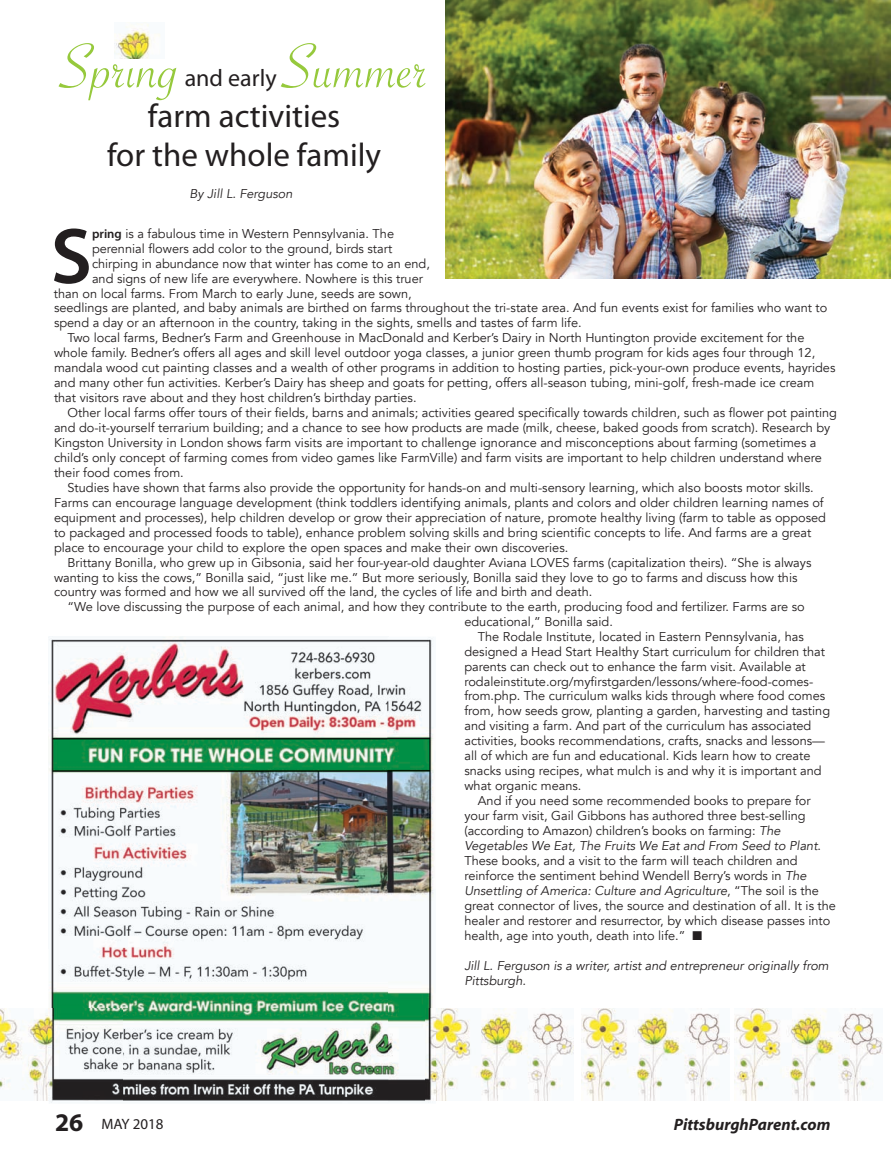
<style>
.page{position:relative;width:891px;height:1161px;background:#fff}
.page>*{position:absolute;margin:0;border:0;box-sizing:border-box;transform-origin:0 0}
.t1{font:600 79.5px "Myriad Pro";color:#231f20}
.t2{font:67.5px "Savoye Let Plain";color:#96c93c}
.t3{font:33px/39.6px "Myriad Pro";color:#231f20;text-align:center}
.t4{font:24px "Myriad Pro";color:#231f20}
.t5{font:italic 700 16.5px "Myriad";color:#231f20}
.t6{font:15px "Myriad Pro";color:#231f20}
.t7{font:12.75px "Avenir";color:#231f20}
.t8{font:italic 12.75px/15px "Avenir";color:#231f20}
.s1{font-family:"Myriad Pro";font-weight:600}
.s2{font-style:italic}
.s3{font-style:normal}
.s4{font-weight:700;font-size:25.5px}
</style>
<div class="page">
<img style="left:446px;top:0;width:445px;height:278px">
<img style="left:115px;top:24px;width:45px;height:19px">
<img style="left:114px;top:43px;width:37px;height:16px">
<img style="left:436px;top:1009px;width:137px;height:91px">
<img style="left:582px;top:1009px;width:148px;height:91px">
<img style="left:735px;top:1009px;width:148px;height:91px">
<img style="left:0;top:1009px;width:49px;height:91px">
<img style="left:49px;top:637px;width:387px;height:466px">
<h2 class="t2" style="left:59px;top:23px;width:121px">Spring</h2>
<h2 class="t2" style="left:282px;top:23px;width:149px">Summer</h2>
<h3 class="t3" style="left:107px;top:95px;width:276px">farm activities<br>for the whole family</h3>
<h3 class="t4" style="left:185px;top:63px;width:94px">and early</h3>
<p class="t8" style="left:189px;top:186px;width:105px">By Jill L. Ferguson</p>
<h1 class="t1" style="left:51px;top:206px;width:43px">S</h1>
<p class="t7" style="left:92px;top:226px;width:304px"><span class="s1">pring</span> is a fabulous time in Western Pennsylvania. The</p>
<p class="t7" style="left:92px;top:241px;width:302px">perennial flowers add color to the ground, birds start</p>
<p class="t7" style="left:92px;top:256px;width:339px">chirping in abundance now that winter has come to an end,</p>
<p class="t7" style="left:92px;top:271px;width:333px">and signs of new life are everywhere. Nowhere is this truer</p>
<p class="t7" style="left:54px;top:286px;width:359px">than on local farms. From March to early June, seeds are sown,</p>
<p class="t7" style="left:54px;top:300px;width:775px">seedlings are planted, and baby animals are birthed on farms throughout the tri-state area. And fun events exist for families who want to</p>
<p class="t7" style="left:54px;top:315px;width:529px">spend a day or an afternoon in the country, taking in the sights, smells and tastes of farm life.</p>
<p class="t7" style="left:68px;top:330px;width:738px">Two local farms, Bedner’s Farm and Greenhouse in MacDonald and Kerber’s Dairy in North Huntington provide excitement for the</p>
<p class="t7" style="left:54px;top:345px;width:763px">whole family. Bedner’s offers all ages and skill level outdoor yoga classes, a junior green thumb program for kids ages four through 12,</p>
<p class="t7" style="left:54px;top:360px;width:783px">mandala wood cut painting classes and a wealth of other programs in addition to hosting parties, pick-your-own produce events, hayrides</p>
<p class="t7" style="left:54px;top:375px;width:762px">and many other fun activities. Kerber’s Dairy has sheep and goats for petting, offers all-season tubing, mini-golf, fresh-made ice cream</p>
<p class="t7" style="left:54px;top:390px;width:364px">that visitors rave about and they host children’s birthday parties.</p>
<p class="t7" style="left:68px;top:405px;width:771px">Other local farms offer tours of their fields, barns and animals; activities geared specifically towards children, such as flower pot painting</p>
<p class="t7" style="left:54px;top:420px;width:778px">and do-it-yourself terrarium building; and a chance to see how products are made (milk, cheese, baked goods from scratch). Research by</p>
<p class="t7" style="left:54px;top:435px;width:764px">Kingston University in London shows farm visits are important to challenge ignorance and misconceptions about farming (sometimes a</p>
<p class="t7" style="left:54px;top:450px;width:769px">child’s only concept of farming comes from video games like FarmVille) and farm visits are important to help children understand where</p>
<p class="t7" style="left:54px;top:465px;width:131px">their food comes from.</p>
<p class="t7" style="left:68px;top:480px;width:748px">Studies have shown that farms also provide the opportunity for hands-on and multi-sensory learning, which also boosts motor skills.</p>
<p class="t7" style="left:54px;top:495px;width:771px">Farms can encourage language development (think toddlers identifying animals, plants and colors and older children learning names of</p>
<p class="t7" style="left:54px;top:510px;width:774px">equipment and processes), help children develop or grow their appreciation of nature, promote healthy living (farm to table as opposed</p>
<p class="t7" style="left:54px;top:525px;width:759px">to packaged and processed foods to table), enhance problem solving skills and bring scientific concepts to life. And farms are a great</p>
<p class="t7" style="left:54px;top:540px;width:516px">place to encourage your child to explore the open spaces and make their own discoveries.</p>
<p class="t7" style="left:68px;top:555px;width:745px">Brittany Bonilla, who grew up in Gibsonia, said her four-year-old daughter Aviana LOVES farms (capitalization theirs). “She is always</p>
<p class="t7" style="left:54px;top:570px;width:745px">wanting to kiss the cows,” Bonilla said, “just like me.” But more seriously, Bonilla said they love to go to farms and discuss how this</p>
<p class="t7" style="left:54px;top:585px;width:540px">country was formed and how we all survived off the land, the cycles of life and birth and death.</p>
<p class="t7" style="left:68px;top:600px;width:739px">“We love discussing the purpose of each animal, and how they contribute to the earth, producing food and fertilizer. Farms are so</p>
<p class="t7" style="left:464px;top:614px;width:150px">educational,” Bonilla said.</p>
<p class="t7" style="left:478px;top:629px;width:327px">The Rodale Institute, located in Eastern Pennsylvania, has</p>
<p class="t7" style="left:464px;top:644px;width:362px">designed a Head Start Healthy Start curriculum for children that</p>
<p class="t7" style="left:464px;top:659px;width:343px">parents can check out to enhance the farm visit. Available at</p>
<p class="t7" style="left:464px;top:674px;width:350px">rodaleinstitute.org/myfirstgarden/lessons/where-food-comes-</p>
<p class="t7" style="left:464px;top:689px;width:362px">from.php. The curriculum walks kids through where food comes</p>
<p class="t7" style="left:464px;top:704px;width:367px">from, how seeds grow, planting a garden, harvesting and tasting</p>
<p class="t7" style="left:464px;top:719px;width:349px">and visiting a farm. And part of the curriculum has associated</p>
<p class="t7" style="left:464px;top:733px;width:362px">activities, books recommendations, crafts, snacks and lessons—</p>
<p class="t7" style="left:464px;top:748px;width:348px">all of which are fun and educational. Kids learn how to create</p>
<p class="t7" style="left:464px;top:763px;width:359px">snacks using recipes, what mulch is and why it is important and</p>
<p class="t7" style="left:464px;top:778px;width:119px">what organic means.</p>
<p class="t7" style="left:478px;top:793px;width:334px">And if you need some recommended books to prepare for</p>
<p class="t7" style="left:464px;top:808px;width:343px">your farm visit, Gail Gibbons has authored three best-selling</p>
<p class="t7" style="left:464px;top:823px;width:318px">(according to Amazon) children’s books on farming: <span class="s2">The</span></p>
<p class="t8" style="left:464px;top:839px;width:358px">Vegetables We Eat, The Fruits We Eat and From Seed to Plant<span class="s3">.</span></p>
<p class="t7" style="left:464px;top:853px;width:335px">These books, and a visit to the farm will teach children and</p>
<p class="t7" style="left:464px;top:868px;width:344px">reinforce the sentiment behind Wendell Berry’s words in <span class="s2">The</span></p>
<p class="t8" style="left:464px;top:884px;width:356px">Unsettling of America: Culture and Agriculture<span class="s3">, “The soil is the</span></p>
<p class="t7" style="left:464px;top:898px;width:373px">great connector of lives, the source and destination of all. It is the</p>
<p class="t7" style="left:464px;top:913px;width:367px">healer and restorer and resurrector, by which disease passes into</p>
<p class="t7" style="left:464px;top:928px;width:239px">health, age into youth, death into life.” ■</p>
<p class="t8" style="left:464px;top:959px;width:366px">Jill L. Ferguson is a writer, artist and entrepreneur originally from<br>Pittsburgh.</p>
<p class="t6" style="left:55px;top:1115px;width:110px"><span class="s4">26</span> MAY 2018</p>
<p class="t5" style="left:674px;top:1116px;width:158px">PittsburghParent.com</p>
</div>
